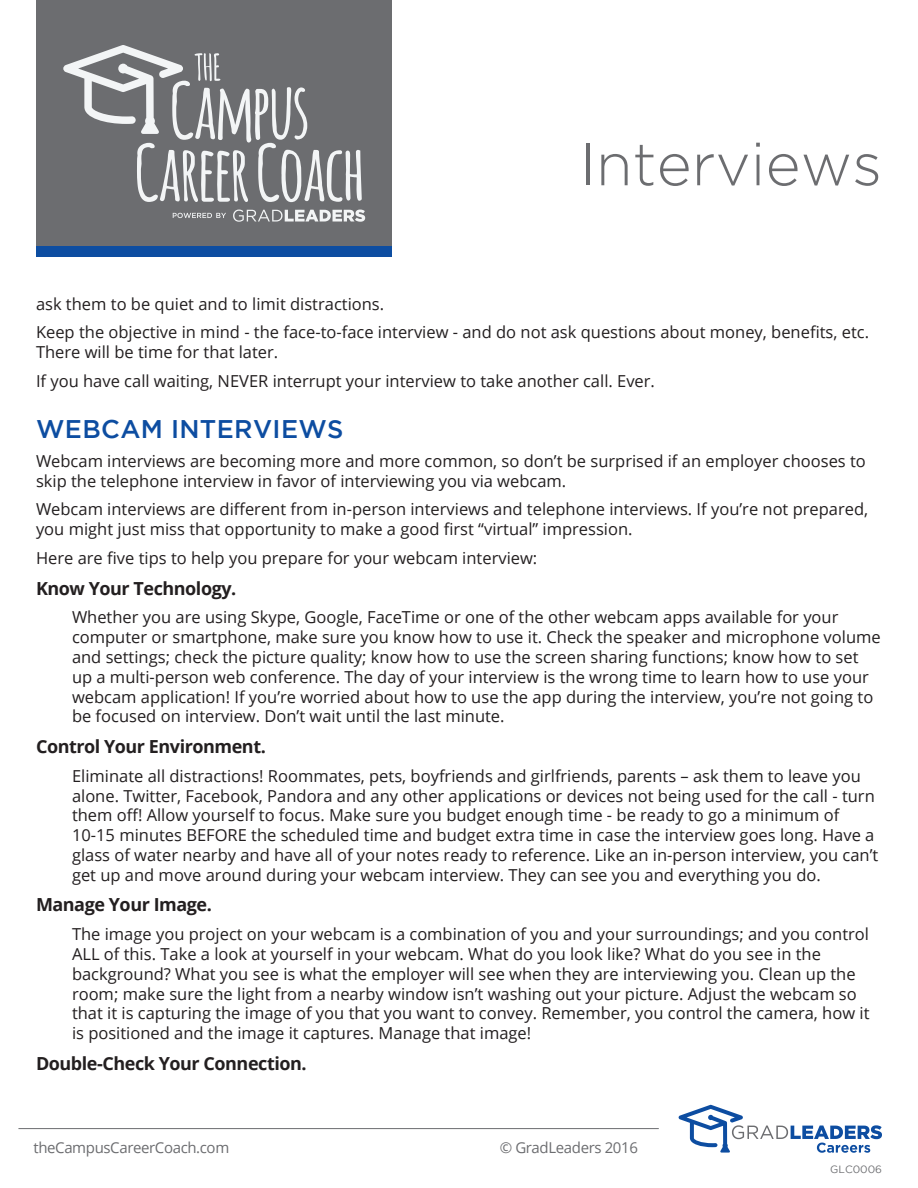
<style>
.page{position:relative;width:918px;height:1188px;background:#fff}
.page>*{position:absolute;margin:0;border:0;box-sizing:border-box;transform-origin:0 0}
.t1{font:300 60px "Gotham";color:#6c6d70}
.Sub_Head{font:500 25.5px "Gotham";letter-spacing:.015em;color:#0d4da1}
.Paragraph_Header{font:700 18px "Open Sans";letter-spacing:-.025em;color:#231f20}
.Hanging_paragraph{font:16.5px/19.8px "Open Sans";color:#231f20}
.Body_Copy{font:16.5px/19.8px "Open Sans";color:#231f20}
.t2{font:15px "Open Sans";letter-spacing:-.025em;color:#6c6d70}
.t3{font:10.5px "Gotham";color:#6c6d70}
</style>
<div class="page">
<div style="left:36px;top:0;width:356px;height:246px;background:#6c6d70"></div>
<div style="left:36px;top:246px;width:356px;height:10px;background:#0d4da1"></div>
<hr style="left:18px;top:1128px;width:641px;height:1px;background:#6c6d70">
<svg style="left:233px;top:210px;width:132px;height:12px"></svg>
<svg style="left:173px;top:213px;width:53px;height:5px"></svg>
<svg style="left:63px;top:45px;width:299px;height:157px"></svg>
<svg style="left:679px;top:1105px;width:203px;height:48px"></svg>
<h1 class="t1" style="left:579px;top:131px;width:304px">Interviews</h1>
<p class="Body_Copy" style="left:36px;top:293px;width:350px">ask them to be quiet and to limit distractions.</p>
<p class="Body_Copy" style="left:36px;top:322px;width:835px">Keep the objective in mind - the face-to-face interview - and do not ask questions about money, benefits, etc.<br>There will be time for that later.</p>
<p class="Body_Copy" style="left:36px;top:371px;width:621px">If you have call waiting, NEVER interrupt your interview to take another call. Ever.</p>
<p class="Sub_Head" style="left:36px;top:415px;width:309px">WEBCAM INTERVIEWS</p>
<p class="Body_Copy" style="left:36px;top:451px;width:831px">Webcam interviews are becoming more and more common, so don’t be surprised if an employer chooses to skip the telephone interview in favor of interviewing you via webcam.</p>
<p class="Body_Copy" style="left:36px;top:499px;width:834px">Webcam interviews are different from in-person interviews and telephone interviews. If you’re not prepared, you might just miss that opportunity to make a good first “virtual” impression.</p>
<p class="Body_Copy" style="left:36px;top:548px;width:503px">Here are five tips to help you prepare for your webcam interview:</p>
<p class="Paragraph_Header" style="left:36px;top:575px;width:202px">Know Your Technology.</p>
<p class="Hanging_paragraph" style="left:72px;top:607px;width:810px">Whether you are using Skype, Google, FaceTime or one of the other webcam apps available for your computer or smartphone, make sure you know how to use it. Check the speaker and microphone volume and settings; check the picture quality; know how to use the screen sharing functions; know how to set up a multi-person web conference. The day of your interview is the wrong time to learn how to use your webcam application! If you’re worried about how to use the app during the interview, you’re not going to be focused on interview. Don’t wait until the last minute.</p>
<p class="Paragraph_Header" style="left:36px;top:734px;width:231px">Control Your Environment.</p>
<p class="Hanging_paragraph" style="left:72px;top:766px;width:808px">Eliminate all distractions! Roommates, pets, boyfriends and girlfriends, parents – ask them to leave you alone. Twitter, Facebook, Pandora and any other applications or devices not being used for the call - turn them off! Allow yourself to focus. Make sure you budget enough time - be ready to go a minimum of 10-15 minutes BEFORE the scheduled time and budget extra time in case the interview goes long. Have a glass of water nearby and have all of your notes ready to reference. Like an in-person interview, you can’t get up and move around during your webcam interview. They can see you and everything you do.</p>
<p class="Paragraph_Header" style="left:36px;top:892px;width:177px">Manage Your Image.</p>
<p class="Hanging_paragraph" style="left:72px;top:924px;width:799px">The image you project on your webcam is a combination of you and your surroundings; and you control ALL of this. Take a look at yourself in your webcam. What do you look like? What do you see in the background? What you see is what the employer will see when they are interviewing you. Clean up the room; make sure the light from a nearby window isn’t washing out your picture. Adjust the webcam so that it is capturing the image of you that you want to convey. Remember, you control the camera, how it is positioned and the image it captures. Manage that image!</p>
<p class="Paragraph_Header" style="left:36px;top:1051px;width:272px">Double-Check Your Connection.</p>
<p class="t2" style="left:33px;top:1138px;width:197px">theCampusCareerCoach.com</p>
<p class="t2" style="left:500px;top:1138px;width:140px">© GradLeaders 2016</p>
<p class="t3" style="left:830px;top:1164px;width:53px">GLC0006</p>
</div>
